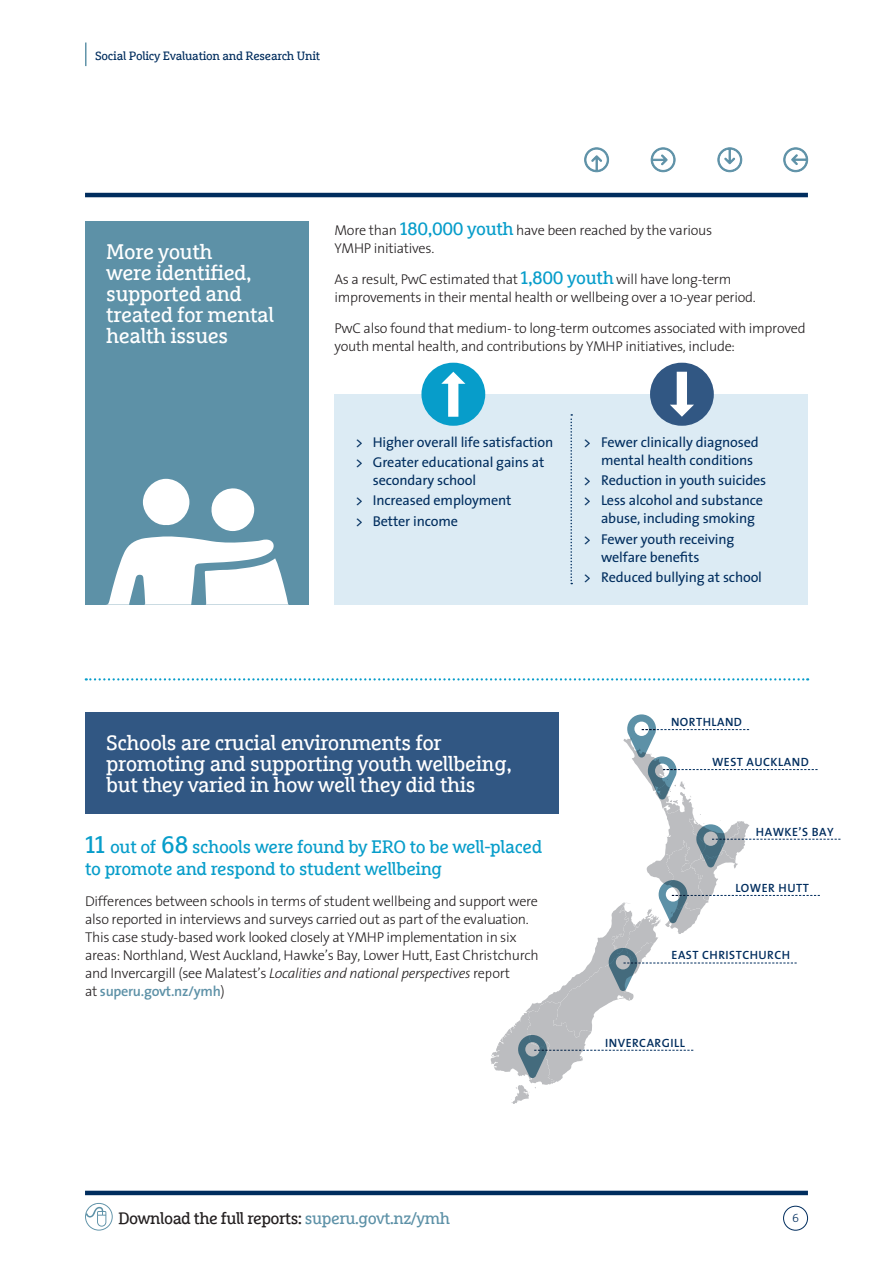
<style>
.page{position:relative;width:893px;height:1263px;background:#fff}
.page>*{position:absolute;margin:0;border:0;box-sizing:border-box;transform-origin:0 0}
.t1{font:21px/21px "Marselis Slab Maori";letter-spacing:-.02em;color:#fff}
.b1{font:18px/21.6px "Marselis Slab Maori";letter-spacing:-.02em;color:#079dca}
.t2{font:16.5px "Marselis Slab Maori";letter-spacing:-.03em;color:#231f20}
.b1-2{font:300 14.25px/18px "Maori Sans";letter-spacing:-.02em;color:#231f20}
.t3{font:14.25px/18px "Maori Sans";letter-spacing:-.01em;color:#002d5e}
.t4{font:600 12px "Maori Sans";letter-spacing:.04em;color:#002d5e}
.t5{font:12px "Marselis Slab Maori";letter-spacing:-.02em;color:#002d5e}
.t6{font:12px "Maori Sans Light Caps";color:#002d5e}
.s1{font-family:"Marselis Slab Maori";font-weight:400;font-size:18px;color:#079dca}
.s2{font-size:24px}
.s3{font-style:italic}
.s4{font-weight:600;color:#5d91a7}
.s5{color:#5d91a7}
</style>
<div class="page">
<div style="left:783px;top:1206px;width:25px;height:24px;border:1px solid #002d5e;border-radius:50%"></div>
<hr style="left:85px;top:1191px;width:723px;height:4px;background:#002d5e">
<svg style="left:584px;top:147px;width:25px;height:25px"></svg>
<svg style="left:651px;top:147px;width:25px;height:25px"></svg>
<svg style="left:717px;top:147px;width:25px;height:25px"></svg>
<svg style="left:783px;top:147px;width:25px;height:25px"></svg>
<hr style="left:85px;top:193px;width:723px;height:4px;background:#002d5e">
<svg style="left:85px;top:43px;width:1px;height:23px"></svg>
<svg style="left:85px;top:1203px;width:28px;height:27px"></svg>
<div style="left:85px;top:221px;width:224px;height:383px;background:#5d91a7"></div>
<div style="left:334px;top:394px;width:474px;height:210px;background:#dcebf4"></div>
<svg style="left:570px;top:414px;width:2px;height:170px"></svg>
<div style="left:85px;top:712px;width:473px;height:101px;background:#315783"></div>
<svg style="left:86px;top:678px;width:722px;height:2px"></svg>
<svg style="left:105px;top:479px;width:184px;height:126px"></svg>
<svg style="left:650px;top:363px;width:64px;height:63px"></svg>
<svg style="left:421px;top:363px;width:64px;height:63px"></svg>
<svg style="left:491px;top:714px;width:349px;height:390px"></svg>
<p class="t5" style="left:95px;top:48px;width:226px">Social Policy Evaluation and Research Unit</p>
<p class="t1" style="left:106px;top:241px;width:169px">More youth<br>were identified, supported and treated for mental health issues</p>
<p class="b1-2" style="left:334px;top:221px;width:379px">More than <span class="s1">180,000 youth</span> have been reached by the various<br>YMHP initiatives.</p>
<p class="b1-2" style="left:334px;top:270px;width:423px">As a result, PwC estimated that <span class="s1">1,800 youth</span> will have long-term improvements in their mental health or wellbeing over a 10-year period.</p>
<p class="b1-2" style="left:334px;top:319px;width:473px">PwC also found that medium- to long-term outcomes associated with improved youth mental health, and contributions by YMHP initiatives, include:</p>
<p class="t3" style="left:356px;top:433px;width:199px">&gt; Higher overall life satisfaction</p>
<p class="t3" style="left:373px;top:453px;width:173px;text-indent:-17px">&gt; Greater educational gains at secondary school</p>
<p class="t3" style="left:356px;top:491px;width:157px">&gt; Increased employment</p>
<p class="t3" style="left:356px;top:511px;width:104px">&gt; Better income</p>
<p class="t3" style="left:601px;top:433px;width:159px;text-indent:-17px">&gt; Fewer clinically diagnosed mental health conditions</p>
<p class="t3" style="left:584px;top:471px;width:184px">&gt; Reduction in youth suicides</p>
<p class="t3" style="left:601px;top:491px;width:164px;text-indent:-17px">&gt; Less alcohol and substance abuse, including smoking</p>
<p class="t3" style="left:601px;top:529px;width:135px;text-indent:-17px">&gt; Fewer youth receiving welfare benefits</p>
<p class="t3" style="left:584px;top:567px;width:180px">&gt; Reduced bullying at school</p>
<p class="t1" style="left:106px;top:732px;width:407px">Schools are crucial environments for promoting and supporting youth wellbeing, but they varied in how well they did this</p>
<p class="b1" style="left:85px;top:836px;width:459px"><span class="s2">11</span> out of <span class="s2">68</span> schools were found by ERO to be well-placed to promote and respond to student wellbeing</p>
<p class="b1-2" style="left:85px;top:891px;width:455px">Differences between schools in terms of student wellbeing and support were also reported in interviews and surveys carried out as part of the evaluation.<br>This case study-based work looked closely at YMHP implementation in six areas: Northland, West Auckland, Hawke’s Bay, Lower Hutt, East Christchurch and Invercargill (see Malatest’s <span class="s3">Localities and national perspectives</span> report<br>at <span class="s4">superu.govt.nz/ymh</span>)</p>
<p class="t4" style="left:671px;top:712px;width:73px">NORTHLAND</p>
<p class="t4" style="left:712px;top:752px;width:98px">WEST AUCKLAND</p>
<p class="t4" style="left:756px;top:821px;width:79px">HAWKE’S BAY</p>
<p class="t4" style="left:735px;top:878px;width:75px">LOWER HUTT</p>
<p class="t4" style="left:672px;top:945px;width:120px">EAST CHRISTCHURCH</p>
<p class="t4" style="left:605px;top:1032px;width:81px">INVERCARGILL</p>
<p class="t2" style="left:118px;top:1208px;width:333px">Download the full reports: <span class="s5">superu.govt.nz/ymh</span></p>
<p class="t6" style="left:792px;top:1208px;width:8px">6</p>
</div>
